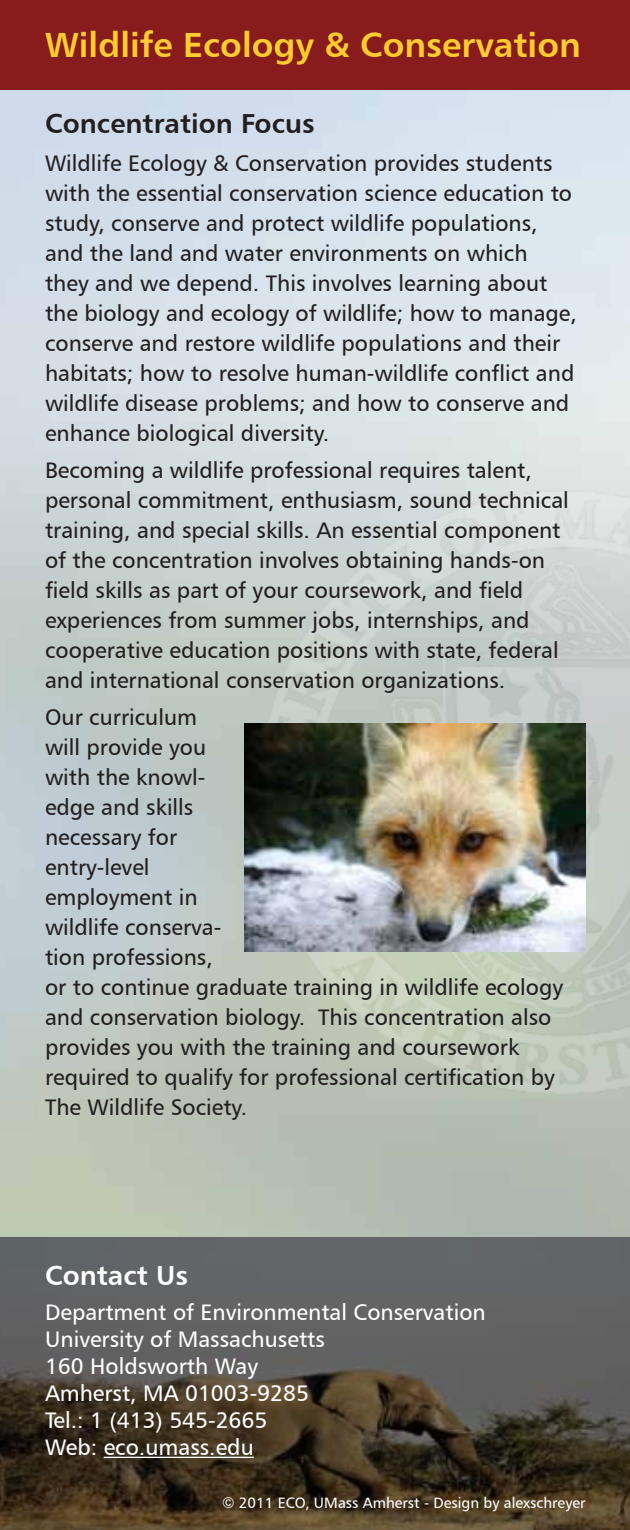
<style>
.page{position:relative;width:630px;height:1530px;background:#fff}
.page>*{position:absolute;margin:0;border:0;box-sizing:border-box;transform-origin:0 0}
.t1{font:35px "Humanist 777 BT Bold B";color:#ffcc2f}
.t2{font:27.5px "Humanist 777 BT Bold B";color:#231f20}
.t3{font:27.5px "Humanist 777 BT Bold B";color:#fff}
.t4{font:22.5px/30px "Humanist 777 BT Roman B";color:#231f20}
.t5{font:22.5px/27px "Humanist 777 BT Roman B";color:#fff}
.t6{font:15px "Humanist 777 BT Roman B";color:#fff}
</style>
<div class="page">
<img style="left:0;top:90px;width:630px;height:1148px">
<svg style="left:0;top:1238px;width:630px;height:292px;background:#514b43"></svg>
<img style="left:259px;top:490px;width:371px;height:604px">
<hr style="left:104px;top:1457px;width:150px;height:1px;background:#fff">
<div style="left:0;top:0;width:630px;height:90px;background:#881c1c"></div>
<img style="left:245px;top:724px;width:341px;height:227px">
<h1 class="t1" style="left:45px;top:22px;width:537px">Wildlife Ecology &amp; Conservation</h1>
<p class="t2" style="left:45px;top:106px;width:271px">Concentration Focus</p>
<p class="t4" style="left:45px;top:147px;width:533px">Wildlife Ecology &amp; Conservation provides students with the essential conservation science education to study, conserve and protect wildlife populations, and the land and water environments on which<br>they and we depend. This involves learning about the biology and ecology of wildlife; how to manage, conserve and restore wildlife populations and their habitats; how to resolve human-wildlife conflict and wildlife disease problems; and how to conserve and enhance biological diversity.</p>
<p class="t4" style="left:45px;top:455px;width:525px">Becoming a wildlife professional requires talent, personal commitment, enthusiasm, sound technical training, and special skills. An essential component of the concentration involves obtaining hands-on field skills as part of your coursework, and field experiences from summer jobs, internships, and cooperative education positions with state, federal and international conservation organizations.</p>
<p class="t4" style="left:45px;top:702px;width:520px">Our curriculum<br>will provide you<br>with the knowl-<br>edge and skills<br>necessary for<br>entry-level<br>employment in<br>wildlife conserva-<br>tion professions,<br>or to continue graduate training in wildlife ecology and conservation biology. This concentration also provides you with the training and coursework required to qualify for professional certification by<br>The Wildlife Society.</p>
<p class="t3" style="left:45px;top:1258px;width:145px">Contact Us</p>
<p class="t5" style="left:45px;top:1298px;width:442px">Department of Environmental Conservation<br>University of Massachusetts<br>160 Holdsworth Way<br>Amherst, MA 01003-9285<br>Tel.: 1 (413) 545-2665<br>Web: eco.umass.edu</p>
<p class="t6" style="left:222px;top:1493px;width:365px">© 2011 ECO, UMass Amherst - Design by alexschreyer</p>
</div>
